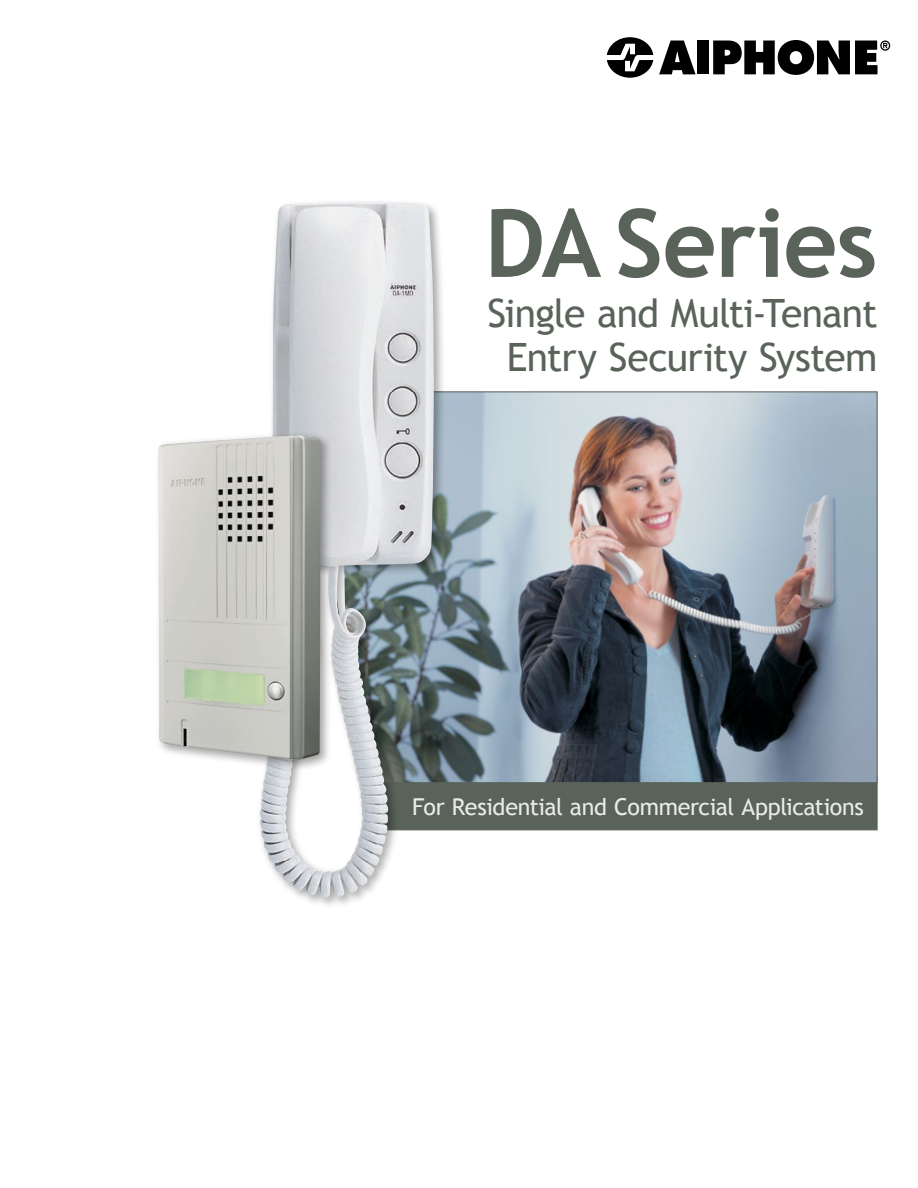
<style>
.page{position:relative;width:918px;height:1188px;background:#fff}
.page>*{position:absolute;margin:0;border:0;box-sizing:border-box;transform-origin:0 0}
.t1{font:700 94.5px "Trebuchet MS";letter-spacing:-.01em;color:#5a635a}
.t2{font:39px/43.8px "Trebuchet MS";letter-spacing:-.02em;color:#5a635a;text-align:center}
.t3{font:23.25px "Trebuchet MS";letter-spacing:-.015em;color:#eaebea}
</style>
<div class="page">
<div style="left:378px;top:776px;width:500px;height:54px;background:#5a635a"></div>
<img style="left:446px;top:391px;width:432px;height:392px">
<div style="left:256px;top:198px;width:190px;height:712px;background:#000;opacity:.36"></div>
<img style="left:259px;top:203px;width:131px;height:695px">
<div style="left:154px;top:431px;width:178px;height:340px;background:#000;opacity:.36"></div>
<img style="left:159px;top:435px;width:162px;height:325px">
<svg style="left:607px;top:37px;width:46px;height:41px"></svg>
<svg style="left:659px;top:41px;width:37px;height:33px"></svg>
<div style="left:697px;top:41px;width:12px;height:33px;background:#000"></div>
<svg style="left:713px;top:40px;width:177px;height:35px"></svg>
<h1 class="t1" style="left:485px;top:184px;width:394px">DASeries</h1>
<p class="t2" style="left:487px;top:292px;width:392px">Single and Multi-Tenant<br>Entry Security System</p>
<p class="t3" style="left:412px;top:793px;width:453px">For Residential and Commercial Applications</p>
</div>
